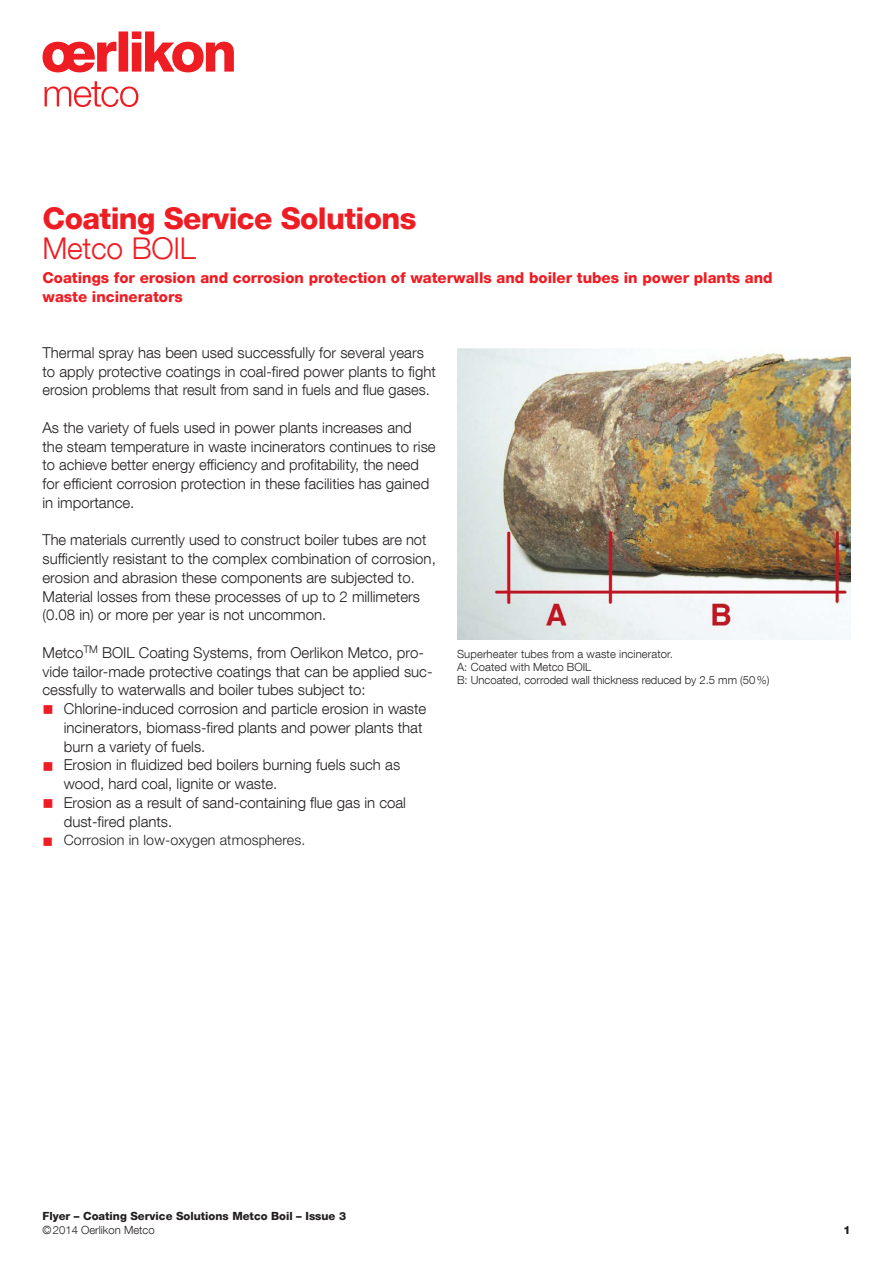
<style>
.page{position:relative;width:893px;height:1263px;background:#fff}
.page>*{position:absolute;margin:0;border:0;box-sizing:border-box;transform-origin:0 0}
.t1{font:800 30px "Helvetica Neue LT Com";letter-spacing:-.02em;color:#ee1d23}
.t2{font:300 30px "Helvetica Neue LT Com";letter-spacing:-.01em;color:#ee1d23}
.t3{font:300 15px/18.8px "Helvetica Neue LT Com";color:#231f20}
.t4{font:800 15px/18.8px "Helvetica Neue LT Com";color:#ee1d23}
.t5{font:300 14.25px "Helvetica Neue LT Std";letter-spacing:.01em;color:#231f20}
.t6{font:300 11.25px/13.2px "Helvetica Neue LT Com";color:#231f20}
.t7{font:800 11.25px "Helvetica Neue LT Com";color:#231f20}
.s1{color:#ee1d23}
</style>
<div class="page">
<svg style="left:43px;top:31px;width:191px;height:41px"></svg>
<svg style="left:45px;top:81px;width:93px;height:26px"></svg>
<img style="left:457px;top:349px;width:393px;height:290px">
<h1 class="t1" style="left:43px;top:201px;width:375px">Coating Service Solutions</h1>
<h1 class="t2" style="left:43px;top:230px;width:155px">Metco BOIL</h1>
<p class="t4" style="left:43px;top:268px;width:732px">Coatings for erosion and corrosion protection of waterwalls and boiler tubes in power plants and waste incinerators</p>
<p class="t3" style="left:43px;top:343px;width:395px">Thermal spray has been used successfully for several years to apply protective coatings in coal-fired power plants to fight erosion problems that result from sand in fuels and flue gases.</p>
<p class="t3" style="left:43px;top:418px;width:395px">As the variety of fuels used in power plants increases and the steam temperature in waste incinerators continues to rise to achieve better energy efficiency and profitability, the need for efficient corrosion protection in these facilities has gained in importance.</p>
<p class="t3" style="left:43px;top:530px;width:395px">The materials currently used to construct boiler tubes are not sufficiently resistant to the complex combination of corrosion, erosion and abrasion these components are subjected to.<br>Material losses from these processes of up to 2 millimeters (0.08 in) or more per year is not uncommon.</p>
<p class="t3" style="left:43px;top:643px;width:392px">Metco<sup>TM</sup> BOIL Coating Systems, from Oerlikon Metco, pro&shy;vide tailor-made protective coatings that can be applied suc&shy;cessfully to waterwalls and boiler tubes subject to:</p>
<p class="t3" style="left:64px;top:699px;width:364px;text-indent:-21px"><span class="s1">■</span> Chlorine-induced corrosion and particle erosion in waste incinerators, biomass-fired plants and power plants that burn a variety of fuels.</p>
<p class="t3" style="left:64px;top:755px;width:338px;text-indent:-21px"><span class="s1">■</span> Erosion in fluidized bed boilers burning fuels such as wood, hard coal, lignite or waste.</p>
<p class="t3" style="left:64px;top:793px;width:344px;text-indent:-21px"><span class="s1">■</span> Erosion as a result of sand-containing flue gas in coal dust-fired plants.</p>
<p class="t5" style="left:43px;top:832px;width:264px"><span class="s1">■</span> Corrosion in low-oxygen atmospheres.</p>
<p class="t6" style="left:457px;top:647px;width:314px">Superheater tubes from a waste incinerator.<br>A: Coated with Metco BOIL<br>B: Uncoated, corroded wall thickness reduced by 2.5 mm (50%)</p>
<p class="t7" style="left:43px;top:1209px;width:305px">Flyer – Coating Service Solutions Metco Boil – Issue 3</p>
<p class="t6" style="left:43px;top:1223px;width:114px">©2014 Oerlikon Metco</p>
<p class="t7" style="left:843px;top:1223px;width:9px">1</p>
</div>
